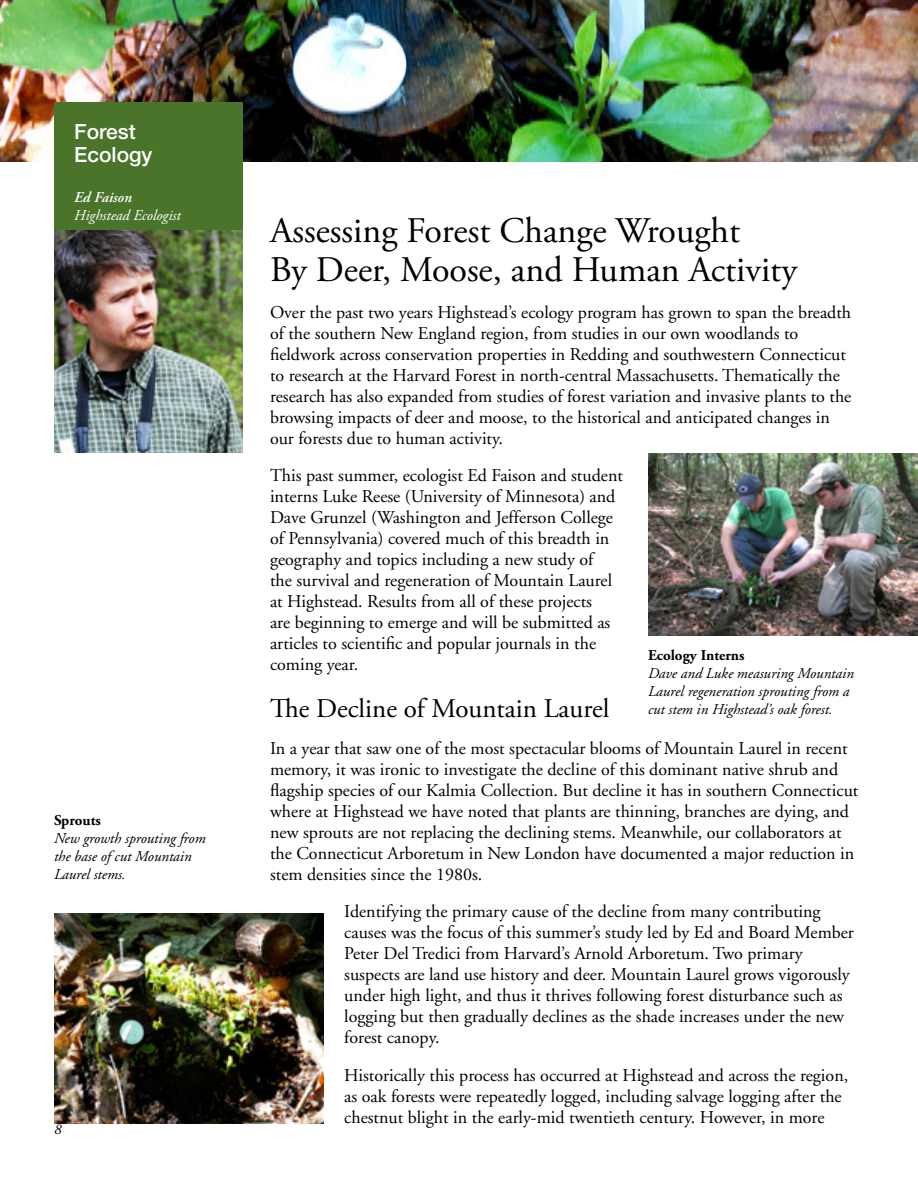
<style>
.page{position:relative;width:918px;height:1188px;background:#fff}
.page>*{position:absolute;margin:0;border:0;box-sizing:border-box;transform-origin:0 0}
.t1{font:36px/39px "Adobe Garamond Pro";color:#000}
.t2{font:27px "Adobe Garamond Pro";color:#000}
.t3{font:500 21px/22.5px "Helvetica Neue";color:#fff}
.t4{font:18px/21px "Adobe Garamond";color:#000}
.t5{font:italic 15px/18px "Adobe Garamond";color:#000}
.t6{font:700 15px "Adobe Garamond";color:#000}
.t7{font:italic 15px "Adobe Garamond Pro";color:#fff}
.t8{font:italic 600 15px "Adobe Garamond Pro";color:#fff}
</style>
<div class="page">
<img style="left:0;top:0;width:918px;height:162px">
<img style="left:54px;top:230px;width:189px;height:222px">
<div style="left:54px;top:103px;width:189px;height:127px;background:#49742a"></div>
<img style="left:648px;top:453px;width:270px;height:183px">
<img style="left:54px;top:914px;width:270px;height:210px">
<p class="t3" style="left:74px;top:120px;width:80px">Forest<br>Ecology</p>
<p class="t8" style="left:74px;top:189px;width:59px">Ed Faison</p>
<p class="t7" style="left:74px;top:207px;width:108px">Highstead Ecologist</p>
<p class="t6" style="left:54px;top:813px;width:48px">Sprouts</p>
<p class="t5" style="left:54px;top:830px;width:153px">New growth sprouting from the base of cut Mountain<br>Laurel stems.</p>
<h1 class="t1" style="left:270px;top:212px;width:529px">Assessing Forest Change Wrought<br>By Deer, Moose, and Human Activity</h1>
<p class="t4" style="left:270px;top:303px;width:583px">Over the past two years Highstead’s ecology program has grown to span the breadth of the southern New England region, from studies in our own woodlands to fieldwork across conservation properties in Redding and southwestern Connecticut to research at the Harvard Forest in north-central Massachusetts. Thematically the research has also expanded from studies of forest variation and invasive plants to the browsing impacts of deer and moose, to the historical and anticipated changes in our forests due to human activity.</p>
<p class="t4" style="left:270px;top:466px;width:354px">This past summer, ecologist Ed Faison and student interns Luke Reese (University of Minnesota) and Dave Grunzel (Washington and Jefferson College of Pennsylvania) covered much of this breadth in geography and topics including a new study of<br>the survival and regeneration of Mountain Laurel at Highstead. Results from all of these projects<br>are beginning to emerge and will be submitted as articles to scientific and popular journals in the coming year.</p>
<h2 class="t2" style="left:270px;top:692px;width:341px">The Decline of Mountain Laurel</h2>
<p class="t4" style="left:270px;top:738px;width:590px">In a year that saw one of the most spectacular blooms of Mountain Laurel in recent memory, it was ironic to investigate the decline of this dominant native shrub and flagship species of our Kalmia Collection. But decline it has in southern Connecticut where at Highstead we have noted that plants are thinning, branches are dying, and new sprouts are not replacing the declining stems. Meanwhile, our collaborators at the Connecticut Arboretum in New London have documented a major reduction in stem densities since the 1980s.</p>
<p class="t4" style="left:344px;top:902px;width:511px">Identifying the primary cause of the decline from many contributing causes was the focus of this summer’s study led by Ed and Board Member Peter Del Tredici from Harvard’s Arnold Arboretum. Two primary suspects are land use history and deer. Mountain Laurel grows vigorously under high light, and thus it thrives following forest disturbance such as logging but then gradually declines as the shade increases under the new forest canopy.</p>
<p class="t4" style="left:344px;top:1065px;width:506px">Historically this process has occurred at Highstead and across the region, as oak forests were repeatedly logged, including salvage logging after the chestnut blight in the early-mid twentieth century. However, in more</p>
<p class="t6" style="left:648px;top:647px;width:98px">Ecology Interns</p>
<p class="t5" style="left:648px;top:665px;width:207px">Dave and Luke measuring Mountain<br>Laurel regeneration sprouting from a cut stem in Highstead’s oak forest.</p>
</div>
